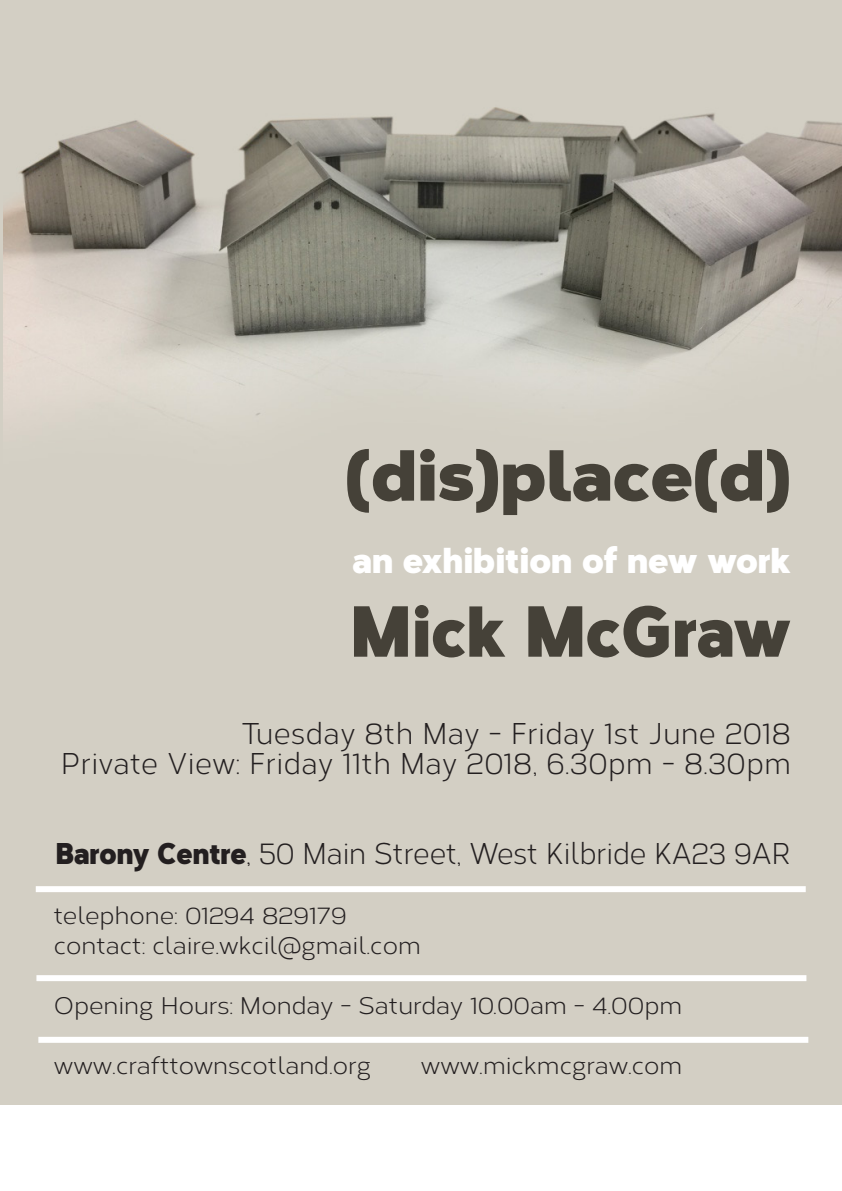
<style>
.page{position:relative;width:842px;height:1191px;background:#fff}
.page>*{position:absolute;margin:0;border:0;box-sizing:border-box;transform-origin:0 0}
.t1{font:900 72px "Corbert";color:#454138}
.t2{font:900 72px "Corbert";color:#454138;scale:.93 1}
.t3{font:900 36px "Corbert";color:#fff;scale:.96 1}
.t4{font:30px "Corbert";letter-spacing:.02em;color:#231f20;scale:.93 1}
.t5{font:30px "Corbert";color:#231f20;scale:.91 1}
.t6{font:24px "Corbert";color:#231f20}
.s1{font-weight:900}
</style>
<div class="page">
<div style="left:0;top:0;width:842px;height:1104px;background:#d3cfc4"></div>
<img style="left:3px;top:107px;width:839px;height:308px">
<div style="left:36px;top:886px;width:770px;height:6px;background:#fff"></div>
<div style="left:36px;top:975px;width:770px;height:6px;background:#fff"></div>
<div style="left:38px;top:1036px;width:770px;height:6px;background:#fff"></div>
<p class="t1" style="left:345px;top:415px;width:447px">(dis)place(d)</p>
<p class="t3" style="left:353px;top:530px;width:458px">an exhibition of new work</p>
<p class="t2" style="left:350px;top:571px;width:475px">Mick McGraw</p>
<p class="t4" style="left:241px;top:712px;width:592px">Tuesday 8th May - Friday 1st June 2018</p>
<p class="t4" style="left:61px;top:742px;width:786px">Private View: Friday 11th May 2018, 6.30pm - 8.30pm</p>
<p class="t5" style="left:55px;top:832px;width:810px"><span class="s1">Barony Centre</span>, 50 Main Street, West Kilbride KA23 9AR</p>
<p class="t6" style="left:54px;top:899px;width:294px">telephone: 01294 829179</p>
<p class="t6" style="left:54px;top:929px;width:368px">contact: claire.wkcil@gmail.com</p>
<p class="t6" style="left:54px;top:989px;width:630px">Opening Hours: Monday - Saturday 10.00am - 4.00pm</p>
<p class="t6" style="left:54px;top:1049px;width:319px">www.crafttownscotland.org</p>
<p class="t6" style="left:421px;top:1049px;width:263px">www.mickmcgraw.com</p>
</div>
